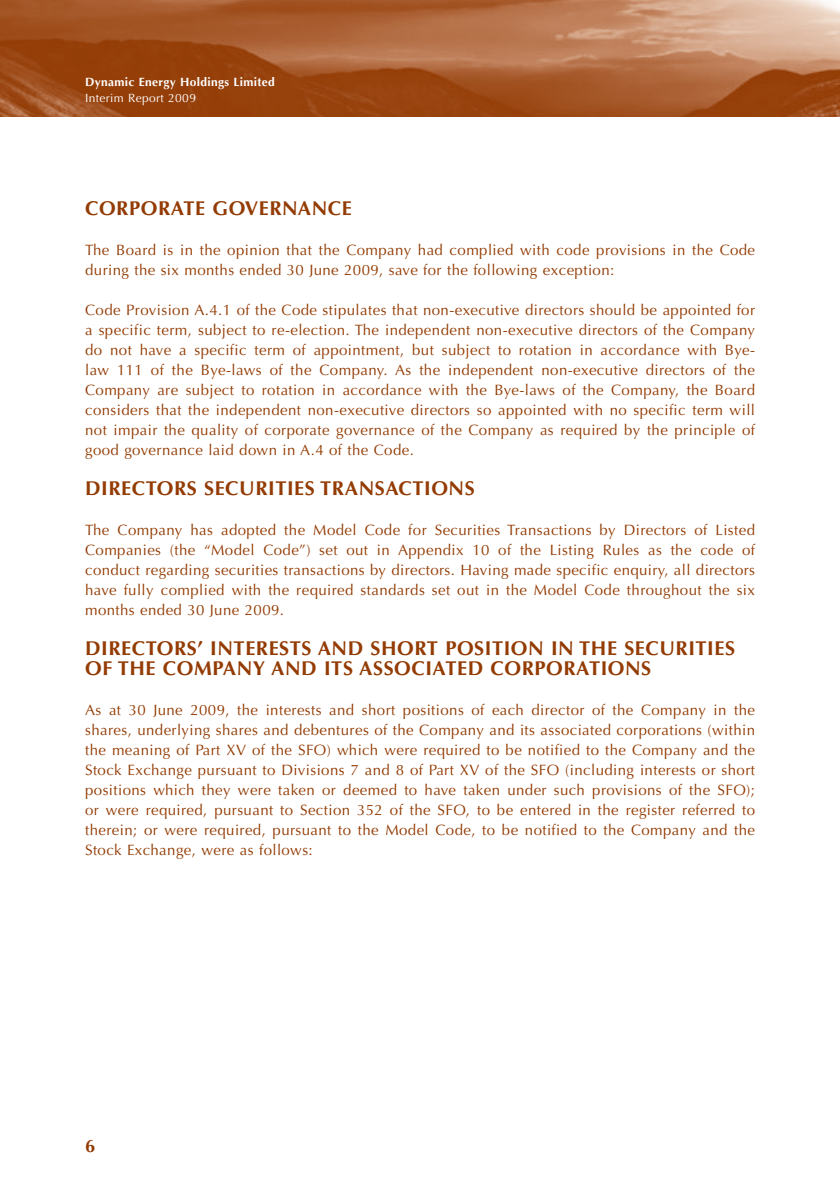
<style>
.page{position:relative;width:840px;height:1191px;background:#fff}
.page>*{position:absolute;margin:0;border:0;box-sizing:border-box;transform-origin:0 0}
.t1{font:700 20px/20px "Optima LT Std";letter-spacing:.03em;color:#933b03}
.t2{font:700 18px "Optima LT Std";color:#933b03}
.t3{font:15px/20px "Optima LT Std";letter-spacing:.03em;color:#933b03;text-align:justify}
.t4{font:700 12px "Optima LT Std";letter-spacing:.03em;color:#fff}
.t5{font:12px "Optima LT Std";letter-spacing:.03em;color:#fff}
</style>
<div class="page">
<img style="left:0;top:0;width:839px;height:116px">
<p class="t4" style="left:85px;top:75px;width:191px">Dynamic Energy Holdings Limited</p>
<p class="t5" style="left:85px;top:91px;width:112px">Interim Report 2009</p>
<h1 class="t1" style="left:85px;top:199px;width:268px">CORPORATE GOVERNANCE</h1>
<p class="t3" style="left:85px;top:240px;width:671px">The Board is in the opinion that the Company had complied with code provisions in the Code during the six months ended 30 June 2009, save for the following exception:</p>
<p class="t3" style="left:85px;top:300px;width:671px">Code Provision A.4.1 of the Code stipulates that non-executive directors should be appointed for a specific term, subject to re-election. The independent non-executive directors of the Company do not have a specific term of appointment, but subject to rotation in accordance with Bye&shy;law 111 of the Bye-laws of the Company. As the independent non-executive directors of the Company are subject to rotation in accordance with the Bye-laws of the Company, the Board considers that the independent non-executive directors so appointed with no specific term will not impair the quality of corporate governance of the Company as required by the principle of good governance laid down in A.4 of the Code.</p>
<h1 class="t1" style="left:85px;top:479px;width:391px">DIRECTORS SECURITIES TRANSACTIONS</h1>
<p class="t3" style="left:85px;top:520px;width:671px">The Company has adopted the Model Code for Securities Transactions by Directors of Listed Companies (the “Model Code”) set out in Appendix 10 of the Listing Rules as the code of conduct regarding securities transactions by directors. Having made specific enquiry, all directors have fully complied with the required standards set out in the Model Code throughout the six months ended 30 June 2009.</p>
<h1 class="t1" style="left:85px;top:639px;width:651px">DIRECTORS’ INTERESTS AND SHORT POSITION IN THE SECURITIES<br>OF THE COMPANY AND ITS ASSOCIATED CORPORATIONS</h1>
<p class="t3" style="left:85px;top:700px;width:671px">As at 30 June 2009, the interests and short positions of each director of the Company in the shares, underlying shares and debentures of the Company and its associated corporations (within the meaning of Part XV of the SFO) which were required to be notified to the Company and the Stock Exchange pursuant to Divisions 7 and 8 of Part XV of the SFO (including interests or short positions which they were taken or deemed to have taken under such provisions of the SFO); or were required, pursuant to Section 352 of the SFO, to be entered in the register referred to therein; or were required, pursuant to the Model Code, to be notified to the Company and the Stock Exchange, were as follows:</p>
<p class="t2" style="left:85px;top:1135px;width:12px">6</p>
</div>
